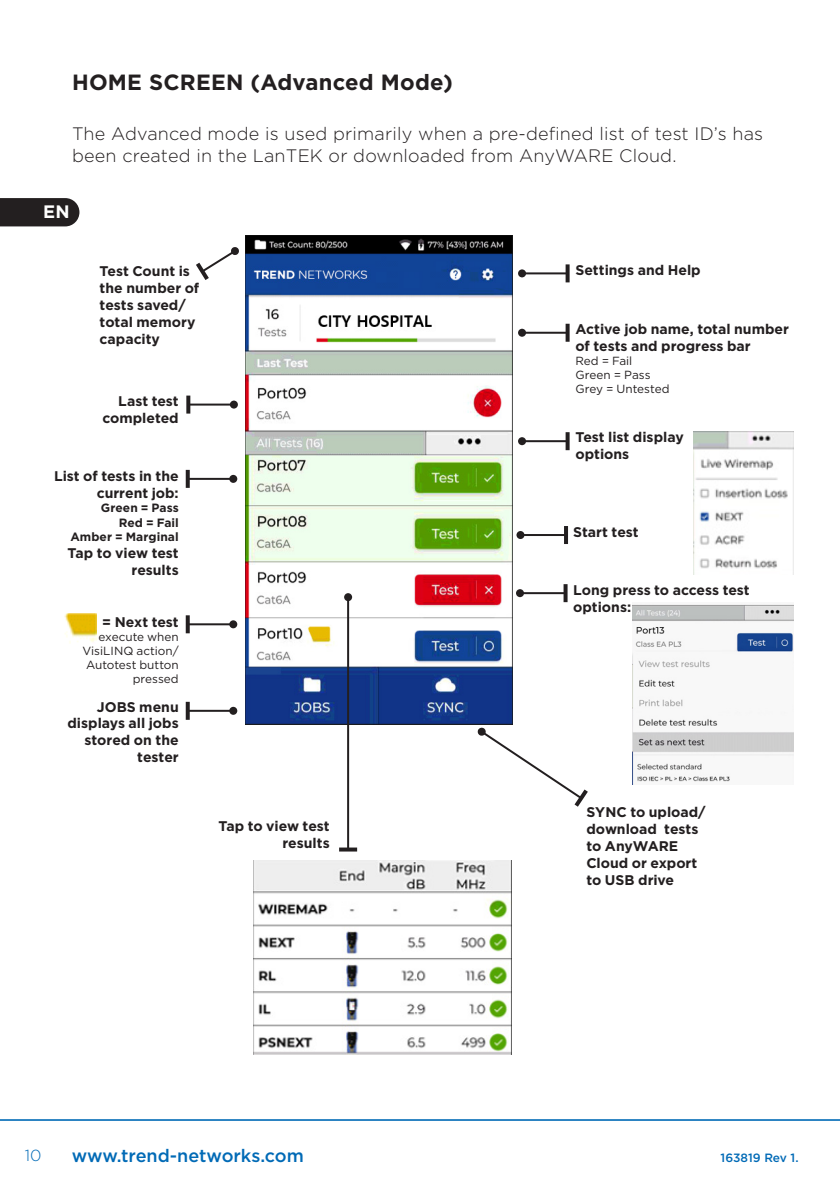
<style>
.page{position:relative;width:840px;height:1191px;background:#fff}
.page>*{position:absolute;margin:0;border:0;box-sizing:border-box;transform-origin:0 0}
.t1{font:700 22px "Gotham";letter-spacing:.01em;color:#231f20}
.t2{font:300 18px/21.6px "Gotham";letter-spacing:.01em;color:#231f20}
.t3{font:500 18px "Gotham";color:#016ab6}
.t4{font:700 18px "Gotham";color:#fff}
.t5{font:300 16px "Gotham";color:#016ab6}
.Diagram_Text{font:700 14px/16.8px "Gotham";color:#231f20}
.Diagram_Text-2{font:700 12px "Gotham";letter-spacing:.005em;color:#231f20}
.t6{font:500 12px "Gotham";color:#016ab6}
.Diagram_Text-3{font:11.8px/14.2px "Gotham";color:#231f20;text-align:right}
</style>
<div class="page">
<hr style="left:0;top:1119px;width:839px;height:1px;background:#016ab6">
<img style="left:245px;top:235px;width:266px;height:490px">
<img style="left:253px;top:860px;width:258px;height:194px">
<img style="left:693px;top:431px;width:99px;height:143px">
<img style="left:632px;top:604px;width:160px;height:180px">
<svg style="left:196px;top:247px;width:43px;height:33px"></svg>
<hr style="left:521px;top:272px;width:46px;height:2px;background:#231f20">
<svg style="left:565px;top:264px;width:4px;height:18px"></svg>
<svg style="left:517px;top:269px;width:8px;height:8px"></svg>
<hr style="left:521px;top:332px;width:46px;height:2px;background:#231f20">
<svg style="left:565px;top:324px;width:4px;height:18px"></svg>
<svg style="left:517px;top:329px;width:8px;height:8px"></svg>
<hr style="left:188px;top:403px;width:46px;height:2px;background:#231f20">
<svg style="left:186px;top:395px;width:4px;height:18px"></svg>
<div style="left:230px;top:400px;width:8px;height:8px;background:#231f20;border-radius:50%"></div>
<hr style="left:521px;top:440px;width:46px;height:2px;background:#231f20">
<svg style="left:565px;top:432px;width:4px;height:18px"></svg>
<svg style="left:517px;top:437px;width:8px;height:8px"></svg>
<hr style="left:520px;top:534px;width:45px;height:2px;background:#231f20">
<svg style="left:564px;top:526px;width:3px;height:18px"></svg>
<div style="left:516px;top:531px;width:8px;height:8px;background:#231f20;border-radius:50%"></div>
<hr style="left:188px;top:478px;width:45px;height:2px;background:#231f20">
<svg style="left:186px;top:470px;width:4px;height:18px"></svg>
<div style="left:229px;top:475px;width:8px;height:8px;background:#231f20;border-radius:50%"></div>
<hr style="left:188px;top:623px;width:45px;height:2px;background:#231f20">
<svg style="left:186px;top:615px;width:4px;height:18px"></svg>
<div style="left:229px;top:620px;width:8px;height:8px;background:#231f20;border-radius:50%"></div>
<img style="left:64px;top:614px;width:33px;height:29px">
<hr style="left:188px;top:710px;width:45px;height:2px;background:#231f20">
<svg style="left:186px;top:702px;width:4px;height:18px"></svg>
<div style="left:229px;top:707px;width:8px;height:8px;background:#231f20;border-radius:50%"></div>
<hr style="left:519px;top:592px;width:46px;height:2px;background:#231f20">
<svg style="left:563px;top:584px;width:4px;height:18px"></svg>
<svg style="left:515px;top:589px;width:8px;height:8px"></svg>
<svg style="left:477px;top:727px;width:111px;height:80px"></svg>
<hr style="left:347px;top:597px;width:2px;height:252px;background:#231f20">
<svg style="left:339px;top:847px;width:18px;height:4px"></svg>
<div style="left:344px;top:593px;width:8px;height:8px;background:#231f20;border-radius:50%"></div>
<svg style="left:0;top:198px;width:79px;height:28px;background:#2a2627"></svg>
<p class="t1" style="left:72px;top:67px;width:382px">HOME SCREEN (Advanced Mode)</p>
<p class="t2" style="left:72px;top:122px;width:692px">The Advanced mode is used primarily when a pre-defined list of test ID’s has been created in the LanTEK or downloaded from AnyWARE Cloud.</p>
<p class="t4" style="left:43px;top:200px;width:28px">EN</p>
<p class="Diagram_Text" style="left:100px;top:263px;width:101px">Test Count is the number of tests saved/ total memory capacity</p>
<p class="Diagram_Text" style="left:575px;top:262px;width:127px">Settings and Help</p>
<p class="Diagram_Text" style="left:575px;top:320px;width:215px">Active job name, total number of tests and progress bar</p>
<p class="Diagram_Text-3" style="left:575px;top:353px;width:58px">Red = Fail</p>
<p class="Diagram_Text-3" style="left:575px;top:367px;width:77px">Green = Pass</p>
<p class="Diagram_Text-3" style="left:575px;top:381px;width:96px">Grey = Untested</p>
<p class="Diagram_Text" style="left:102px;top:392px;width:78px;text-align:right">Last test completed</p>
<p class="Diagram_Text" style="left:575px;top:428px;width:110px">Test list display options</p>
<p class="Diagram_Text" style="left:54px;top:467px;width:126px;text-align:right">List of tests in the current job:</p>
<p class="Diagram_Text-2" style="left:101px;top:500px;width:79px">Green = Pass</p>
<p class="Diagram_Text-2" style="left:119px;top:514px;width:61px">Red = Fail</p>
<p class="Diagram_Text-2" style="left:70px;top:529px;width:110px">Amber = Marginal</p>
<p class="Diagram_Text" style="left:67px;top:544px;width:113px;text-align:right">Tap to view test results</p>
<p class="Diagram_Text" style="left:102px;top:613px;width:78px">= Next test</p>
<p class="Diagram_Text-3" style="left:73px;top:629px;width:107px">Will execute when<br>VisiLINQ action/<br>Autotest button pressed</p>
<p class="Diagram_Text" style="left:67px;top:698px;width:113px;text-align:right">JOBS menu displays all jobs stored on the tester</p>
<p class="Diagram_Text" style="left:218px;top:818px;width:113px;text-align:right">Tap to view test results</p>
<p class="Diagram_Text" style="left:573px;top:524px;width:67px">Start test</p>
<p class="Diagram_Text" style="left:573px;top:582px;width:178px">Long press to access test options:</p>
<p class="Diagram_Text" style="left:586px;top:804px;width:121px">SYNC to upload/ download tests to AnyWARE<br>Cloud or export to USB drive</p>
<p class="t5" style="left:25px;top:1145px;width:18px">10</p>
<p class="t3" style="left:72px;top:1144px;width:233px">www.trend-networks.com</p>
<p class="t6" style="left:720px;top:1150px;width:79px">163819 Rev 1.</p>
</div>
